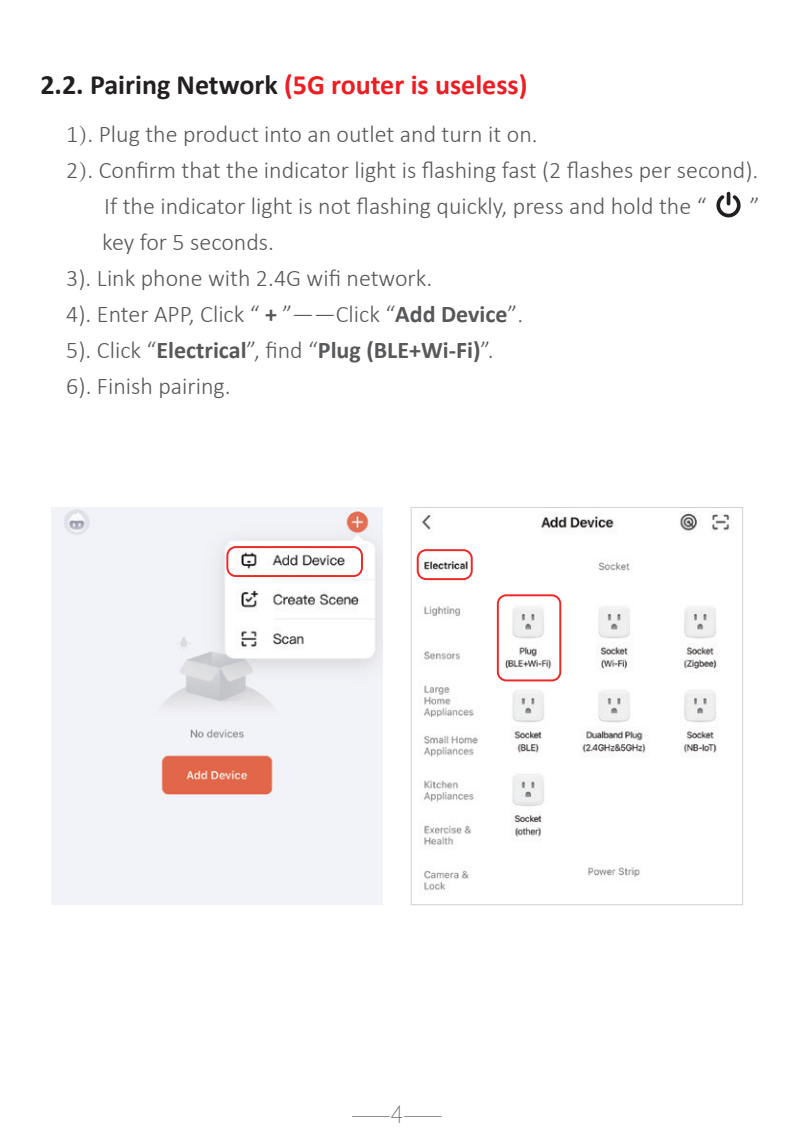
<style>
.page{position:relative;width:794px;height:1134px;background:#fff}
.page>*{position:absolute;margin:0;border:0;box-sizing:border-box;transform-origin:0 0}
.t1{font:700 28px "Calibri";color:#ee1d23}
.t2{font:300 24px/36px "Calibri";color:#57585a}
.t3{font:200 24px "Source Han Sans CN";color:#6c6d70}
.s1{color:#231f20}
.s2{font-family:"Adobe Song Std"}
.s3{font-weight:700}
</style>
<div class="page">
<img style="left:416px;top:513px;width:314px;height:378px">
<div style="left:411px;top:507px;width:332px;height:398px;border:1px solid #d1d2d4"></div>
<img style="left:51px;top:507px;width:332px;height:398px">
<div style="left:226px;top:546px;width:137px;height:31px;border:2px solid #ee2928;border-radius:8px"></div>
<div style="left:417px;top:549px;width:56px;height:31px;border:2px solid #ee2928;border-radius:8px"></div>
<div style="left:497px;top:594px;width:64px;height:87px;border:2px solid #ee2928;border-radius:8px"></div>
<svg style="left:716px;top:195px;width:24px;height:22px"></svg>
<svg style="left:726px;top:192px;width:4px;height:13px"></svg>
<p class="t1" style="left:40px;top:65px;width:488px"><span class="s1">2.2. Pairing Network</span> (5G router is useless)</p>
<p class="t2" style="left:66px;top:116px;width:472px">1<span class="s2">)</span>. Plug the product into an outlet and turn it on<span class="s2">.</span></p>
<p class="t2" style="left:66px;top:152px;width:693px">2<span class="s2">)</span>. Confirm that the indicator light is flashing fast (2 flashes per second)<span class="s2">.</span></p>
<p class="t2" style="left:104px;top:188px;width:604px">If the indicator light is not flashing quickly, press and hold the “</p>
<p class="t2" style="left:750px;top:188px;width:11px">”</p>
<p class="t2" style="left:66px;top:224px;width:458px;text-indent:36px">key for 5 seconds.<br>3). Link phone with 2.4G wifi network.<br>4). Enter APP, Click “ <span class="s3">+</span> ”——Click “<span class="s3">Add Device</span>”<span class="s2">.<br></span>5). Click “<span class="s3">Electrical</span>”, find “<span class="s3">Plug (BLE+Wi-Fi)</span>”.<br>6). Finish pairing.</p>
<p class="t3" style="left:351px;top:1100px;width:93px">⸺4⸺</p>
</div>
